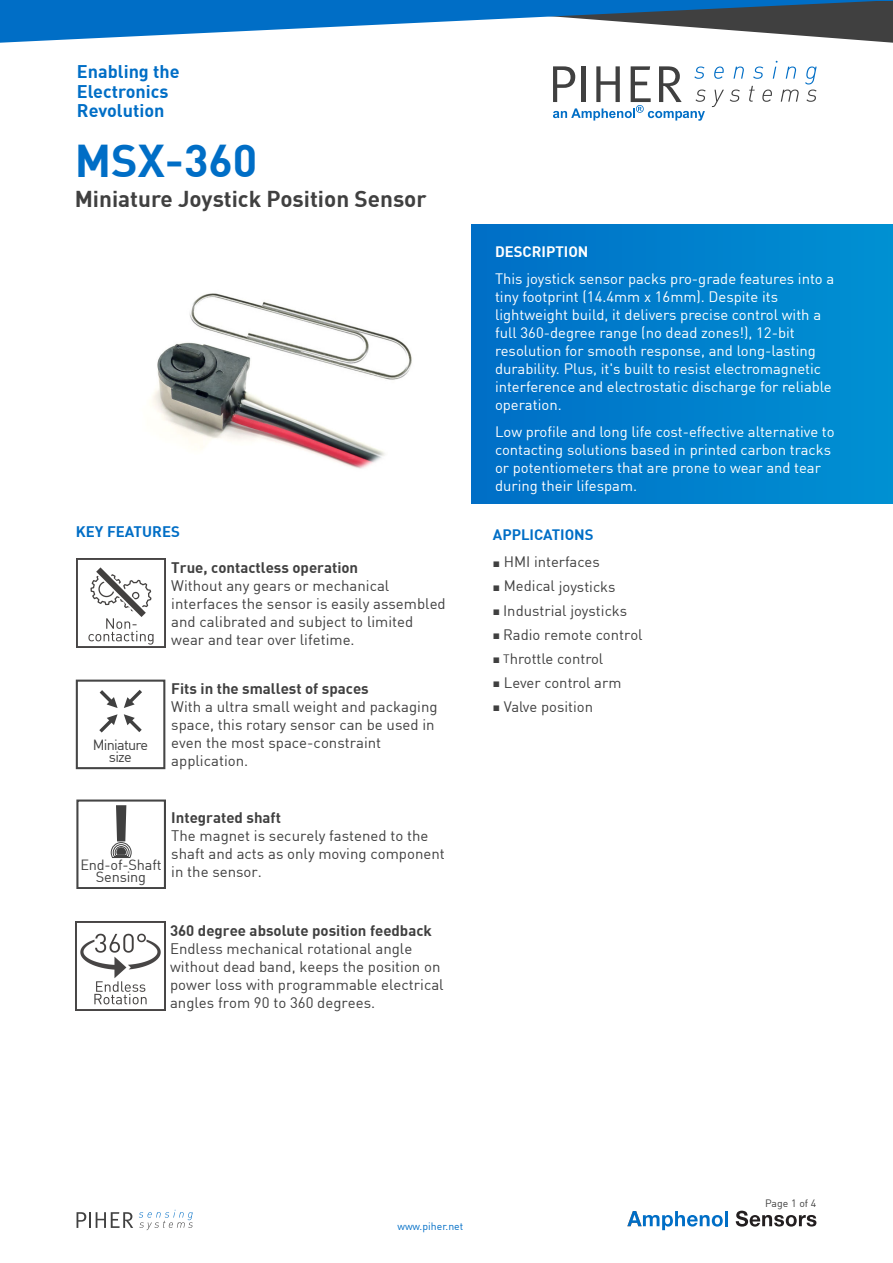
<style>
.page{position:relative;width:893px;height:1263px;background:#fff}
.page>*{position:absolute;margin:0;border:0;box-sizing:border-box;transform-origin:0 0}
.t1{font:700 45px "DIN";color:#006ec6}
.t2{font:700 22.5px "DIN";color:#404040}
.t3{font:700 18px/19.8px "DIN";color:#006ec6}
.t4{font:15px/18px "DIN";color:#404040}
.t5{font:700 15px "DIN";color:#404040}
.t6{font:700 15px "DIN";color:#006ec6}
.t7{font:14.85px/18px "DIN";color:#fff}
.t8{font:14.85px "DIN";color:#404040}
.t9{font:700 14.85px "DIN";color:#006ec6}
.t10{font:700 14.85px "DIN";color:#fff}
.t11{font:14.55px/12.5px "DIN";letter-spacing:-.01em;color:#404040;text-align:center}
.t12{font:14.55px/12.5px "DIN";letter-spacing:-.05em;color:#404040;text-align:center}
.t13{font:10.5px "DIN";color:#006ec6}
.t14{font:10.5px "DIN";color:#404040}
.s1{font-family:"Arial";font-size:12px}
.s2{font-size:12px}
</style>
<div class="page">
<div style="left:471px;top:225px;width:422px;height:279px;background:linear-gradient(to right,#006ec6,#0091d2)"></div>
<hr style="left:725px;top:1211px;width:3px;height:15px;background:#006ec6">
<svg style="left:627px;top:1211px;width:96px;height:19px"></svg>
<svg style="left:736px;top:1211px;width:80px;height:15px"></svg>
<svg style="left:139px;top:1210px;width:54px;height:20px"></svg>
<svg style="left:77px;top:1212px;width:56px;height:16px"></svg>
<svg style="left:714px;top:67px;width:10px;height:12px"></svg>
<svg style="left:733px;top:67px;width:11px;height:12px"></svg>
<svg style="left:753px;top:67px;width:10px;height:12px"></svg>
<svg style="left:773px;top:61px;width:4px;height:18px"></svg>
<svg style="left:786px;top:67px;width:10px;height:12px"></svg>
<svg style="left:805px;top:67px;width:12px;height:17px"></svg>
<svg style="left:712px;top:90px;width:12px;height:17px"></svg>
<svg style="left:730px;top:90px;width:10px;height:12px"></svg>
<svg style="left:749px;top:86px;width:6px;height:16px"></svg>
<svg style="left:762px;top:90px;width:10px;height:12px"></svg>
<svg style="left:781px;top:90px;width:18px;height:12px"></svg>
<svg style="left:806px;top:90px;width:11px;height:12px"></svg>
<svg style="left:553px;top:66px;width:153px;height:55px"></svg>
<svg style="left:1px;top:1px;width:891px;height:42px"></svg>
<hr style="left:892px;top:0;width:1px;height:43px;background:#404040">
<hr style="left:0;top:0;width:1px;height:43px;background:#006ec6">
<hr style="left:0;top:0;width:893px;height:1px;background:#006ec6">
<img style="left:76px;top:921px;width:89px;height:90px">
<img style="left:77px;top:558px;width:89px;height:90px">
<div style="left:76px;top:680px;width:89px;height:89px;background:#fff;border:2px solid #454545"></div>
<svg style="left:99px;top:714px;width:19px;height:19px"></svg>
<svg style="left:124px;top:690px;width:18px;height:18px"></svg>
<svg style="left:99px;top:690px;width:19px;height:18px"></svg>
<svg style="left:124px;top:714px;width:18px;height:18px"></svg>
<div style="left:77px;top:800px;width:89px;height:89px;background:#fff;border:2px solid #454545"></div>
<svg style="left:111px;top:805px;width:21px;height:53px"></svg>
<img style="left:151px;top:293px;width:261px;height:176px">
<p class="t3" style="left:77px;top:63px;width:104px">Enabling the<br>Electronics<br>Revolution</p>
<h1 class="t1" style="left:75px;top:145px;width:184px">MSX-360</h1>
<h2 class="t2" style="left:75px;top:191px;width:354px">Miniature Joystick Position Sensor</h2>
<p class="t6" style="left:76px;top:526px;width:106px">KEY FEATURES</p>
<p class="t12" style="left:93px;top:740px;width:57px">Miniature size</p>
<p class="t5" style="left:171px;top:562px;width:188px">True, contactless operation</p>
<p class="t4" style="left:171px;top:578px;width:276px">Without any gears or mechanical interfaces the sensor is easily assembled and calibrated and subject to limited wear and tear over lifetime.</p>
<p class="t5" style="left:171px;top:684px;width:199px">Fits in the smallest of spaces</p>
<p class="t4" style="left:171px;top:700px;width:268px">With a ultra small weight and packaging space, this rotary sensor can be used in even the most space-constraint application.</p>
<p class="t11" style="left:80px;top:860px;width:83px">End-of-Shaft<br>Sensing</p>
<p class="t5" style="left:171px;top:813px;width:111px">Integrated shaft</p>
<p class="t4" style="left:171px;top:829px;width:275px">The magnet is securely fastened to the shaft and acts as only moving component in the sensor.</p>
<p class="t5" style="left:170px;top:926px;width:263px">360 degree absolute position feedback</p>
<p class="t4" style="left:170px;top:942px;width:275px">Endless mechanical rotational angle without dead band, keeps the position on power loss with programmable electrical angles from 90 to 360 degrees.</p>
<p class="t10" style="left:495px;top:246px;width:95px">DESCRIPTION</p>
<p class="t7" style="left:495px;top:271px;width:341px">This joystick sensor packs pro-grade features into a tiny footprint (14.4mm x 16mm). Despite its lightweight build, it delivers precise control with a full 360-degree range (no dead zones!), 12-bit resolution for smooth response, and long-lasting durability. Plus, it's built to resist electromagnetic interference and electrostatic discharge for reliable operation.</p>
<p class="t7" style="left:495px;top:424px;width:341px">Low profile and long life cost-effective alternative to contacting solutions based in printed carbon tracks or potentiometers that are prone to wear and tear during their lifespam.</p>
<p class="t9" style="left:493px;top:529px;width:102px">APPLICATIONS</p>
<p class="t8" style="left:493px;top:556px;width:108px"><span class="s1">■</span> HMI interfaces</p>
<p class="t8" style="left:493px;top:582px;width:124px"><span class="s1">■</span> Medical joysticks</p>
<p class="t8" style="left:493px;top:606px;width:136px"><span class="s1">■</span> Industrial joysticks</p>
<p class="t8" style="left:493px;top:630px;width:151px"><span class="s1">■</span> Radio remote control</p>
<p class="t8" style="left:493px;top:654px;width:112px"><span class="s1">■</span> <span class="s2">T</span>hrottle control</p>
<p class="t8" style="left:493px;top:678px;width:130px"><span class="s1">■</span> Lever control arm</p>
<p class="t8" style="left:493px;top:702px;width:102px"><span class="s1">■</span> Valve position</p>
<p class="t13" style="left:397px;top:1223px;width:67px">www.piher.net</p>
<p class="t14" style="left:765px;top:1199px;width:53px">Page 1 of 4</p>
</div>
